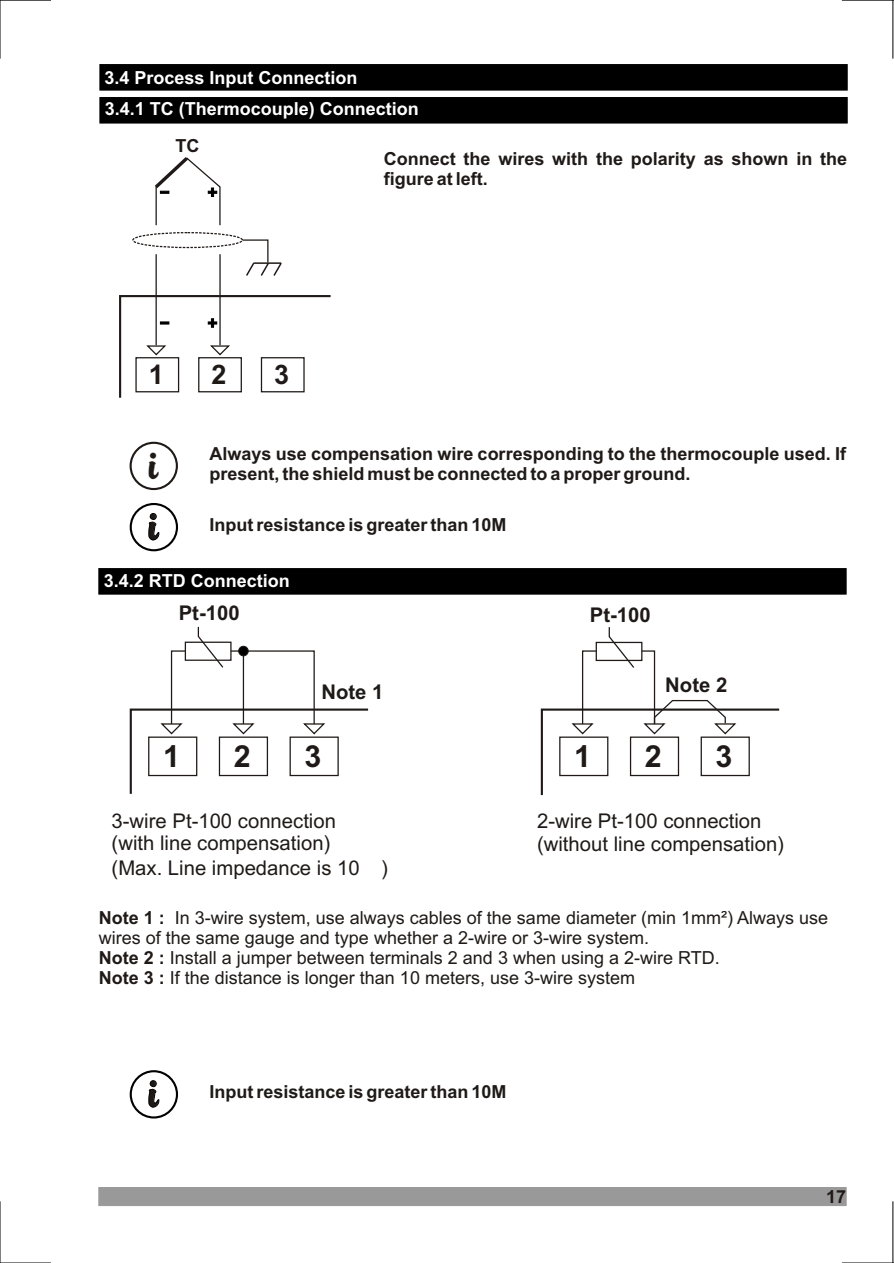
<style>
.page{position:relative;width:894px;height:1263px;background:#fff}
.page>*{position:absolute;margin:0;border:0;box-sizing:border-box;transform-origin:0 0}
.t1{font:39.15px "Briquet";color:#1f1a17}
.t2{font:700 30.45px "Arial";color:#1f1a17}
.t3{font:700 27px "Arial";color:#1f1a17}
.t4{font:20.25px/22.6px "Arial";color:#1f1a17}
.t5{font:700 20.25px "Arial";color:#1f1a17}
.t6{font:18px/20.1px "Arial";color:#1f1a17}
.t7{font:700 18px/20.1px "Arial";color:#1f1a17}
.t8{font:700 18px "Arial";color:#fff}
.s1{font-weight:700}
</style>
<div class="page">
<div style="left:99px;top:1187px;width:747px;height:19px;background:#999"></div>
<hr style="left:0;top:0;width:1px;height:59px;background:#000">
<hr style="left:0;top:0;width:51px;height:1px;background:#000">
<hr style="left:0;top:1201px;width:1px;height:62px;background:#000">
<hr style="left:0;top:1262px;width:51px;height:1px;background:#000">
<hr style="left:892px;top:0;width:1px;height:59px;background:#000">
<hr style="left:842px;top:0;width:52px;height:1px;background:#000">
<hr style="left:892px;top:1201px;width:1px;height:62px;background:#000">
<hr style="left:842px;top:1262px;width:52px;height:1px;background:#000">
<div style="left:100px;top:64px;width:747px;height:26px;background:#000;border:1px solid #000"></div>
<div style="left:99px;top:568px;width:747px;height:26px;background:#000;border:1px solid #000"></div>
<svg style="left:129px;top:707px;width:240px;height:87px"></svg>
<div style="left:171px;top:650px;width:144px;height:75px;border:1px solid #1f1a17"></div>
<div style="left:582px;top:650px;width:73px;height:75px;border:1px solid #1f1a17"></div>
<hr style="left:243px;top:651px;width:1px;height:73px;background:#1f1a17">
<svg style="left:540px;top:699px;width:240px;height:97px"></svg>
<div style="left:238px;top:646px;width:10px;height:10px;background:#000;border:1px solid #1f1a17;border-radius:50%"></div>
<div style="left:100px;top:97px;width:747px;height:26px;background:#000"></div>
<hr style="left:156px;top:254px;width:1px;height:91px;background:#1f1a17">
<hr style="left:219px;top:254px;width:2px;height:91px;background:#1f1a17">
<svg style="left:119px;top:294px;width:212px;height:104px"></svg>
<div style="left:132px;top:232px;width:111px;height:16px;border:1px dashed #1f1a17;border-radius:50%"></div>
<svg style="left:241px;top:239px;width:41px;height:37px"></svg>
<svg style="left:155px;top:157px;width:66px;height:69px"></svg>
<div style="left:130px;top:442px;width:48px;height:48px;border:2px solid #1f1a17;border-radius:50%"></div>
<div style="left:130px;top:503px;width:48px;height:48px;border:2px solid #000;border-radius:50%"></div>
<div style="left:185px;top:642px;width:47px;height:19px;background:#fff;border:1px solid #1f1a17"></div>
<svg style="left:197px;top:626px;width:28px;height:42px"></svg>
<div style="left:596px;top:642px;width:46px;height:19px;background:#fff;border:1px solid #1f1a17"></div>
<svg style="left:608px;top:627px;width:28px;height:41px"></svg>
<div style="left:130px;top:1070px;width:48px;height:49px;border:2px solid #000;border-radius:50%"></div>
<p class="t8" style="left:104px;top:71px;width:255px">3.4 Process Input Connection</p>
<p class="t8" style="left:105px;top:101px;width:316px">3.4.1 TC (Thermocouple) Connection</p>
<p class="t7" style="left:175px;top:137px;width:25px">TC</p>
<h3 class="t3" style="left:149px;top:365px;width:17px">1</h3>
<h3 class="t3" style="left:212px;top:365px;width:17px">2</h3>
<h3 class="t3" style="left:274px;top:365px;width:17px">3</h3>
<p class="t7" style="left:384px;top:150px;width:465px">Connect the wires with the polarity as shown in the figure at left.</p>
<h1 class="t1" style="left:149px;top:448px;width:11px">i</h1>
<h1 class="t1" style="left:149px;top:509px;width:11px">i</h1>
<p class="t7" style="left:209px;top:445px;width:638px">Always use compensation wire corresponding to the thermocouple used. If</p>
<p class="t7" style="left:209px;top:465px;width:483px">present, the shield must be connected to a proper ground.</p>
<p class="t7" style="left:209px;top:516px;width:299px">Input resistance is greater than 10M</p>
<p class="t8" style="left:104px;top:574px;width:188px">3.4.2 RTD Connection</p>
<p class="t5" style="left:179px;top:605px;width:62px">Pt-100</p>
<p class="t5" style="left:590px;top:607px;width:62px">Pt-100</p>
<p class="t5" style="left:321px;top:685px;width:64px">Note 1</p>
<p class="t5" style="left:665px;top:677px;width:64px">Note 2</p>
<h2 class="t2" style="left:163px;top:745px;width:18px">1</h2>
<h2 class="t2" style="left:234px;top:745px;width:18px">2</h2>
<h2 class="t2" style="left:305px;top:745px;width:18px">3</h2>
<h2 class="t2" style="left:574px;top:745px;width:18px">1</h2>
<h2 class="t2" style="left:645px;top:745px;width:18px">2</h2>
<h2 class="t2" style="left:716px;top:745px;width:18px">3</h2>
<p class="t4" style="left:112px;top:811px;width:226px">3-wire Pt-100 connection (with line compensation)</p>
<p class="t4" style="left:112px;top:858px;width:278px">(Max. Line impedance is 10 )</p>
<p class="t4" style="left:537px;top:812px;width:248px">2-wire Pt-100 connection (without line compensation)</p>
<p class="t6" style="left:99px;top:909px;width:731px"><span class="s1">Note 1 :</span> In 3-wire system, use always cables of the same diameter (min 1mm²) Always use wires of the same gauge and type whether a 2-wire or 3-wire system.<br><span class="s1">Note 2 :</span> Install a jumper between terminals 2 and 3 when using a 2-wire RTD.<br><span class="s1">Note 3 :</span> If the distance is longer than 10 meters, use 3-wire system</p>
<h1 class="t1" style="left:149px;top:1076px;width:11px">i</h1>
<p class="t7" style="left:209px;top:1084px;width:299px">Input resistance is greater than 10M</p>
<p class="t7" style="left:826px;top:1188px;width:22px">17</p>
</div>
